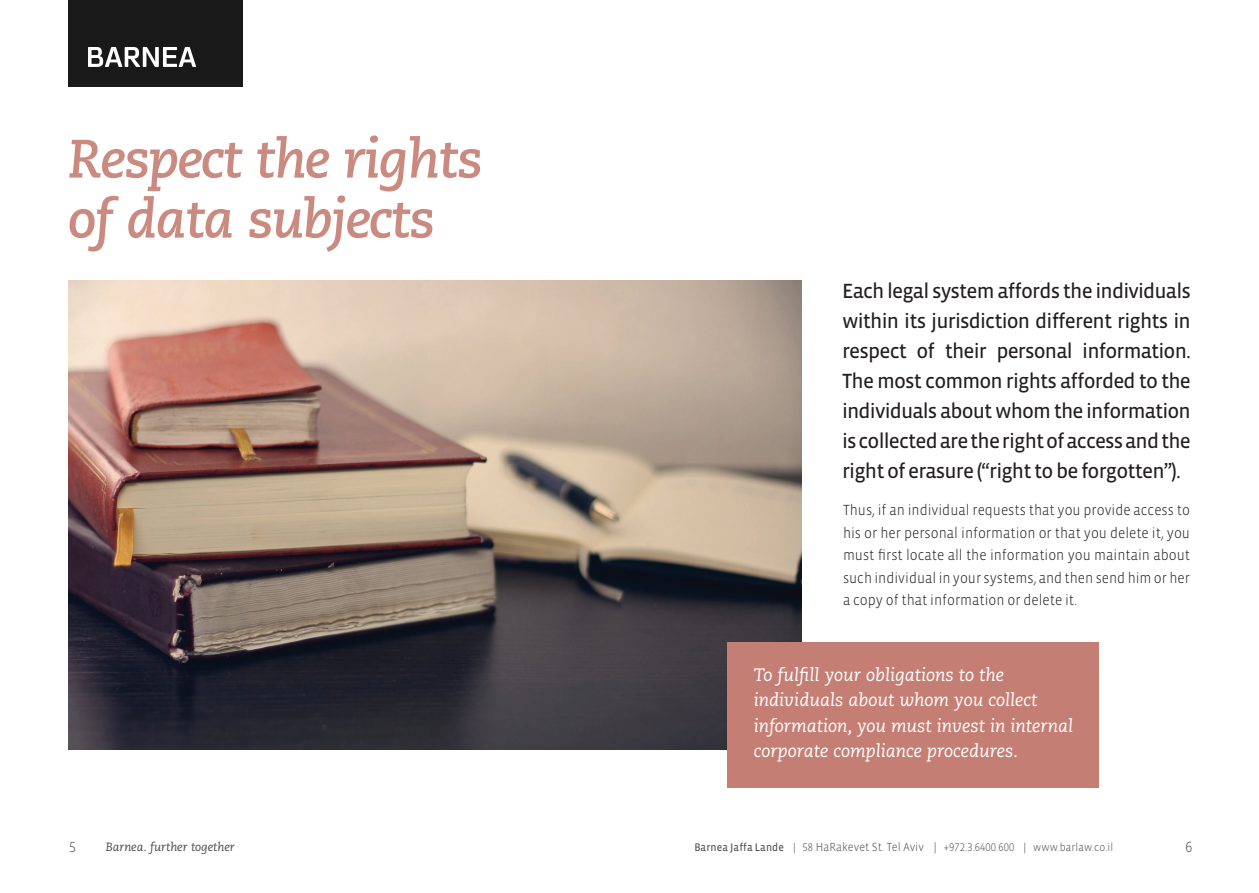
<style>
.page{position:relative;width:1259px;height:893px;background:#fff}
.page>*{position:absolute;margin:0;border:0;box-sizing:border-box;transform-origin:0 0}
.t1{font:italic 700 54px/60px "Caecilia LT Std";letter-spacing:-.03em;color:#ca8a7f}
.t2{font:21px/30px "Vista Sans OTCE";letter-spacing:-.04em;color:#231f20;text-align:right}
.t3{font:italic 18px/25.5px "Caecilia LT Std";color:#fff}
.t4{font:300 15px/22.5px "Vista Sans";color:#231f20;text-align:justify;scale:.93 1}
.t5{font:300 15px "Vista Sans Alt";color:#4b4c4d;scale:.93 1}
.t6{font:italic 12px "Caecilia LT Std";color:#4b4c4d}
.t7{font:300 12px "Vista Sans OTCE";letter-spacing:.01em;color:#4b4c4d;scale:.93 1}
.t8{font:300 12px "Vista Sans";color:#4b4c4d;scale:.93 1}
.t9{font:300 11.25px "Vista Sans Alt";letter-spacing:.01em;color:#4b4c4d;scale:.93 1}
.t10{font:300 11.25px "Vista Sans OTCE";letter-spacing:.01em;color:#4b4c4d;scale:.93 1}
.t11{font:11.25px "Vista Sans OTCE";letter-spacing:.01em;color:#4b4c4d;scale:.93 1}
.s1{font-family:"Vista Sans Alt";font-size:11.25px}
</style>
<div class="page">
<img style="left:68px;top:280px;width:733px;height:469px">
<div style="left:727px;top:642px;width:371px;height:146px;background:#c57e73"></div>
<div style="left:68px;top:0;width:174px;height:87px;background:#191919"></div>
<svg style="left:88px;top:47px;width:108px;height:20px"></svg>
<h1 class="t1" style="left:68px;top:130px;width:416px">Respect the rights of data subjects</h1>
<p class="t5" style="left:69px;top:839px;width:9px">5</p>
<p class="t6" style="left:106px;top:840px;width:131px">Barnea. further together</p>
<p class="t2" style="left:842px;top:276px;width:350px">Each legal system affords the individuals within its jurisdiction different rights in information.</p>
<p class="t2" style="left:916px;top:336px;width:20px">of</p>
<p class="t2" style="left:944px;top:336px;width:44px">their</p>
<p class="t2" style="left:996px;top:336px;width:78px">personal</p>
<p class="t2" style="left:842px;top:336px;width:350px;text-align:left">respect<br>The most common rights afforded to the individuals about whom the information iscollectedaretherightofaccessandthe right of erasure (“right to be forgotten .(“</p>
<p class="t4" style="left:843px;top:499px;width:375px">Thus if, an individual requests that you provide access to his or her personal information or that you delete it, you must first locate all the information you maintain about such individual in your systems, and then send him or her a copy of that information or delete it.</p>
<p class="t3" style="left:754px;top:662px;width:321px">To fulfill your obligations to the individuals about whom you collect information, you must invest in internal corporate compliance procedures.</p>
<p class="t11" style="left:694px;top:840px;width:98px">Barnea Jaffa Lande</p>
<p class="t9" style="left:793px;top:841px;width:4px">|</p>
<p class="t7" style="left:802px;top:840px;width:132px"><span class="s1">58</span> HaRakevet St. Tel Aviv</p>
<p class="t8" style="left:933px;top:840px;width:5px">|</p>
<p class="t9" style="left:944px;top:841px;width:77px">+972.3.6400.600</p>
<p class="t9" style="left:1023px;top:841px;width:4px">|</p>
<p class="t10" style="left:1033px;top:840px;width:88px">www.barlaw.co i l.</p>
<p class="t5" style="left:1185px;top:839px;width:9px">6</p>
</div>
